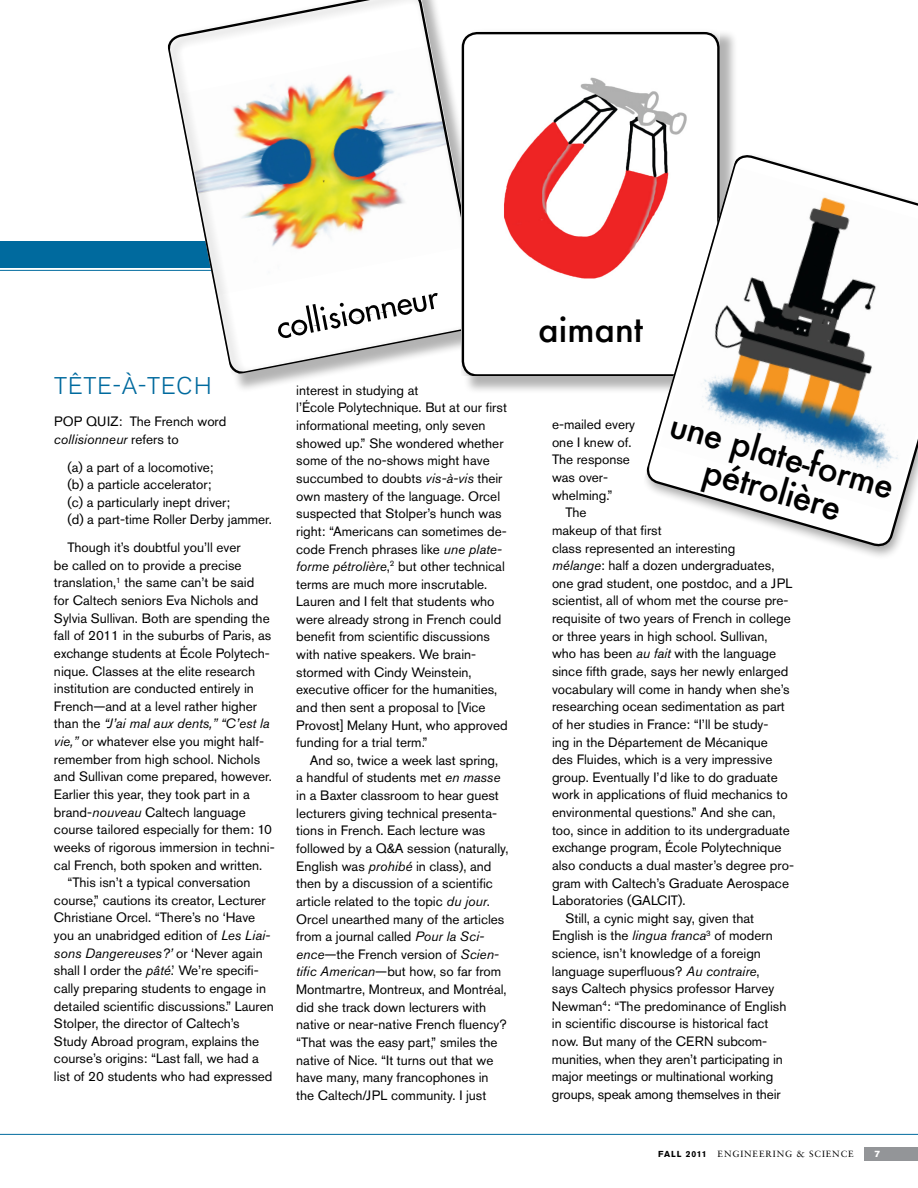
<style>
.page{position:relative;width:918px;height:1188px;background:#fff}
.page>*{position:absolute;margin:0;border:0;box-sizing:border-box;transform-origin:0 0}
.t1{font:500 34.35px "Futura";color:#000}
.t2{font:500 33.9px/35.1px "Futura";color:#000;text-align:center}
.t3{font:300 24px "Akzidenz Grotesk Pro";letter-spacing:.04em;color:#006a9e}
.t4{font:13.5px/17.7px "Akzidenz Grotesk Pro";color:#000}
.t5{font:italic 13.5px "Akzidenz Grotesk Pro";color:#000}
.t6{font:9px "Sabon LT Std";letter-spacing:.1em;color:#000}
.t7{font:9px "Akzidenz Grotesk Pro Super";color:#fff}
.s1{font-style:italic}
.s2{font-style:normal}
.s3{font-family:"Akzidenz Grotesk Pro";font-weight:700;font-size:8.7px}
</style>
<div class="page">
<div style="left:0;top:241px;width:918px;height:27px;background:#006a9e"></div>
<hr style="left:0;top:270px;width:918px;height:1px;background:#006a9e">
<div style="left:864px;top:1147px;width:54px;height:14px;background:#939598"></div>
<hr style="left:0;top:1134px;width:918px;height:1px;background:#006a9e">
<div style="left:167px;top:0;width:335px;height:393px;background:#000;opacity:.3"></div>
<svg style="left:166px;top:0;width:317px;height:376px"></svg>
<div style="left:464px;top:29px;width:274px;height:366px;background:#000;opacity:.3"></div>
<svg style="left:462px;top:32px;width:258px;height:344px"></svg>
<img style="left:472px;top:71px;width:220px;height:261px">
<svg style="left:245px;top:271px;width:195px;height:68px"></svg>
<svg style="left:640px;top:147px;width:256px;height:409px"></svg>
<svg style="left:645px;top:153px;width:263px;height:395px"></svg>
<img style="left:660px;top:168px;width:258px;height:345px">
<h3 class="t3" style="left:54px;top:370px;width:159px">TÊTE-À-TECH</h3>
<p class="t4" style="left:54px;top:413px;width:174px">POP QUIZ: The French word <span class="s1">collisionneur</span> refers to</p>
<p class="t4" style="left:67px;top:458px;width:206px">(a) a part of a locomotive;<br>(b) a particle accelerator;<br>(c) a particularly inept driver;<br>(d) a part-time Roller Derby jammer.</p>
<p class="t4" style="left:67px;top:539px;width:175px">Though it’s doubtful you’ll ever</p>
<p class="t4" style="left:54px;top:556px;width:189px">be called on to provide a precise</p>
<p class="t4" style="left:54px;top:574px;width:202px">translation,<sup>1</sup> the same can’t be said</p>
<p class="t4" style="left:54px;top:591px;width:206px">for Caltech seniors Eva Nichols and</p>
<p class="t4" style="left:54px;top:609px;width:217px">Sylvia Sullivan. Both are spending the</p>
<p class="t4" style="left:54px;top:627px;width:219px">fall of 2011 in the suburbs of Paris, as</p>
<p class="t4" style="left:54px;top:644px;width:217px">exchange students at École Polytech-</p>
<p class="t4" style="left:54px;top:662px;width:203px">nique. Classes at the elite research</p>
<p class="t4" style="left:54px;top:680px;width:202px">institution are conducted entirely in</p>
<p class="t4" style="left:54px;top:697px;width:205px">French—and at a level rather higher</p>
<p class="t5" style="left:54px;top:715px;width:217px"><span class="s2">than the</span> “J’ai mal aux dents,” “C’est la</p>
<p class="t4" style="left:54px;top:732px;width:212px"><span class="s1">vie,”</span> or whatever else you might half-</p>
<p class="t4" style="left:54px;top:750px;width:208px">remember from high school. Nichols</p>
<p class="t4" style="left:54px;top:768px;width:219px">and Sullivan come prepared, however.</p>
<p class="t4" style="left:54px;top:785px;width:198px">Earlier this year, they took part in a</p>
<p class="t4" style="left:54px;top:803px;width:193px">brand-<span class="s1">nouveau</span> Caltech language</p>
<p class="t4" style="left:54px;top:821px;width:220px">course tailored especially for them: 10</p>
<p class="t4" style="left:54px;top:838px;width:222px">weeks of rigorous immersion in techni-</p>
<p class="t4" style="left:54px;top:856px;width:210px">cal French, both spoken and written.</p>
<p class="t4" style="left:67px;top:874px;width:185px">“This isn’t a typical conversation</p>
<p class="t4" style="left:54px;top:891px;width:213px">course,” cautions its creator, Lecturer</p>
<p class="t4" style="left:54px;top:909px;width:203px">Christiane Orcel. “There’s no ‘Have</p>
<p class="t4" style="left:54px;top:926px;width:218px">you an unabridged edition of <span class="s1">Les Liai-</span></p>
<p class="t5" style="left:54px;top:944px;width:210px">sons Dangereuses?’ <span class="s2">or ‘Never again</span></p>
<p class="t4" style="left:54px;top:962px;width:206px">shall I order the <span class="s1">pâté</span>.’ We’re specifi-</p>
<p class="t4" style="left:54px;top:979px;width:214px">cally preparing students to engage in</p>
<p class="t4" style="left:54px;top:997px;width:221px">detailed scientific discussions.” Lauren</p>
<p class="t4" style="left:54px;top:1015px;width:187px">Stolper, the director of Caltech’s</p>
<p class="t4" style="left:54px;top:1032px;width:207px">Study Abroad program, explains the</p>
<p class="t4" style="left:54px;top:1050px;width:207px">course’s origins: “Last fall, we had a</p>
<p class="t4" style="left:54px;top:1067px;width:220px">list of 20 students who had expressed</p>
<p class="t4" style="left:296px;top:381px;width:213px">interest in studying at<br>l’École Polytechnique. But at our first informational meeting, only seven showed up.” She wondered whether some of the no-shows might have succumbed to doubts <span class="s1">vis-à-vis</span> their own mastery of the language. Orcel suspected that Stolper’s hunch was right: “Americans can sometimes de&shy;code French phrases like <span class="s1">une plate&shy;forme pétrolière</span>,<sup>2</sup> but other technical terms are much more inscrutable.<br>Lauren and I felt that students who were already strong in French could benefit from scientific discussions with native speakers. We brain&shy;stormed with Cindy Weinstein, executive officer for the humanities, and then sent a proposal to [Vice Provost] Melany Hunt, who approved funding for a trial term.”</p>
<p class="t4" style="left:296px;top:751px;width:214px;text-indent:14px">And so, twice a week last spring,<br>a handful of students met <span class="s1">en masse </span>in a Baxter classroom to hear guest lecturers giving technical presenta&shy;tions in French. Each lecture was followed by a Q&amp;A session (naturally, English was <span class="s1">prohibé</span> in class), and then by a discussion of a scientific article related to the topic <span class="s1">du jour</span>.<br>Orcel unearthed many of the articles from a journal called <span class="s1">Pour la Sci&shy;ence</span>—the French version of <span class="s1">Scien&shy;tific American</span>—but how, so far from Montmartre, Montreux, and Montréal, did she track down lecturers with native or near-native French fluency? “That was the easy part,” smiles the native of Nice. “It turns out that we have many, many francophones in the Caltech/JPL community. I just</p>
<h1 class="t1" style="left:538px;top:306px;width:106px">aimant</h1>
<p class="t4" style="left:552px;top:416px;width:85px">e-mailed every</p>
<p class="t4" style="left:552px;top:433px;width:81px">one I knew of.</p>
<p class="t4" style="left:552px;top:451px;width:79px">The response</p>
<p class="t4" style="left:552px;top:468px;width:58px">was over-</p>
<p class="t4" style="left:552px;top:486px;width:62px">whelming.”</p>
<p class="t4" style="left:566px;top:504px;width:23px">The</p>
<p class="t4" style="left:552px;top:521px;width:111px">makeup of that first</p>
<p class="t4" style="left:552px;top:539px;width:185px">class represented an interesting</p>
<p class="t4" style="left:552px;top:557px;width:224px"><span class="s1">mélange</span>: half a dozen undergraduates,</p>
<p class="t4" style="left:552px;top:574px;width:241px">one grad student, one postdoc, and a JPL</p>
<p class="t4" style="left:552px;top:592px;width:238px">scientist, all of whom met the course pre-</p>
<p class="t4" style="left:552px;top:609px;width:240px">requisite of two years of French in college</p>
<p class="t4" style="left:552px;top:627px;width:217px">or three years in high school. Sullivan,</p>
<p class="t4" style="left:552px;top:645px;width:226px">who has been <span class="s1">au fait</span> with the language</p>
<p class="t4" style="left:552px;top:662px;width:238px">since fifth grade, says her newly enlarged</p>
<p class="t4" style="left:552px;top:680px;width:239px">vocabulary will come in handy when she’s</p>
<p class="t4" style="left:552px;top:698px;width:234px">researching ocean sedimentation as part</p>
<p class="t4" style="left:552px;top:715px;width:218px">of her studies in France: “I’ll be study-</p>
<p class="t4" style="left:552px;top:733px;width:218px">ing in the Département de Mécanique</p>
<p class="t4" style="left:552px;top:751px;width:222px">des Fluides, which is a very impressive</p>
<p class="t4" style="left:552px;top:768px;width:227px">group. Eventually I’d like to do graduate</p>
<p class="t4" style="left:552px;top:786px;width:237px">work in applications of fluid mechanics to</p>
<p class="t4" style="left:552px;top:803px;width:225px">environmental questions.” And she can,</p>
<p class="t4" style="left:552px;top:821px;width:239px">too, since in addition to its undergraduate</p>
<p class="t4" style="left:552px;top:839px;width:231px">exchange program, École Polytechnique</p>
<p class="t4" style="left:552px;top:856px;width:244px">also conducts a dual master’s degree pro-</p>
<p class="t4" style="left:552px;top:874px;width:239px">gram with Caltech’s Graduate Aerospace</p>
<p class="t4" style="left:552px;top:892px;width:135px">Laboratories (GALCIT).</p>
<p class="t4" style="left:566px;top:909px;width:190px">Still, a cynic might say, given that</p>
<p class="t4" style="left:552px;top:927px;width:222px">English is the <span class="s1">lingua franca</span><sup>3</sup> of modern</p>
<p class="t4" style="left:552px;top:944px;width:210px">science, isn’t knowledge of a foreign</p>
<p class="t4" style="left:552px;top:962px;width:209px">language superfluous? <span class="s1">Au contraire</span>,</p>
<p class="t4" style="left:552px;top:980px;width:224px">says Caltech physics professor Harvey</p>
<p class="t4" style="left:552px;top:997px;width:236px">Newman<sup>4</sup>: “The predominance of English</p>
<p class="t4" style="left:552px;top:1015px;width:218px">in scientific discourse is historical fact</p>
<p class="t4" style="left:552px;top:1032px;width:217px">now. But many of the CERN subcom-</p>
<p class="t4" style="left:552px;top:1050px;width:232px">munities, when they aren’t participating in</p>
<p class="t4" style="left:552px;top:1068px;width:223px">major meetings or multinational working</p>
<p class="t4" style="left:552px;top:1085px;width:230px">groups, speak among themselves in their</p>
<h2 class="t2" style="left:676px;top:406px;width:233px;rotate:16deg">une plate-forme pétrolière</h2>
<p class="t6" style="left:658px;top:1149px;width:197px"><span class="s3">fall 2011</span> ENGINEERING &amp; SCIENCE</p>
<p class="t7" style="left:875px;top:1148px;width:7px">7</p>
</div>
